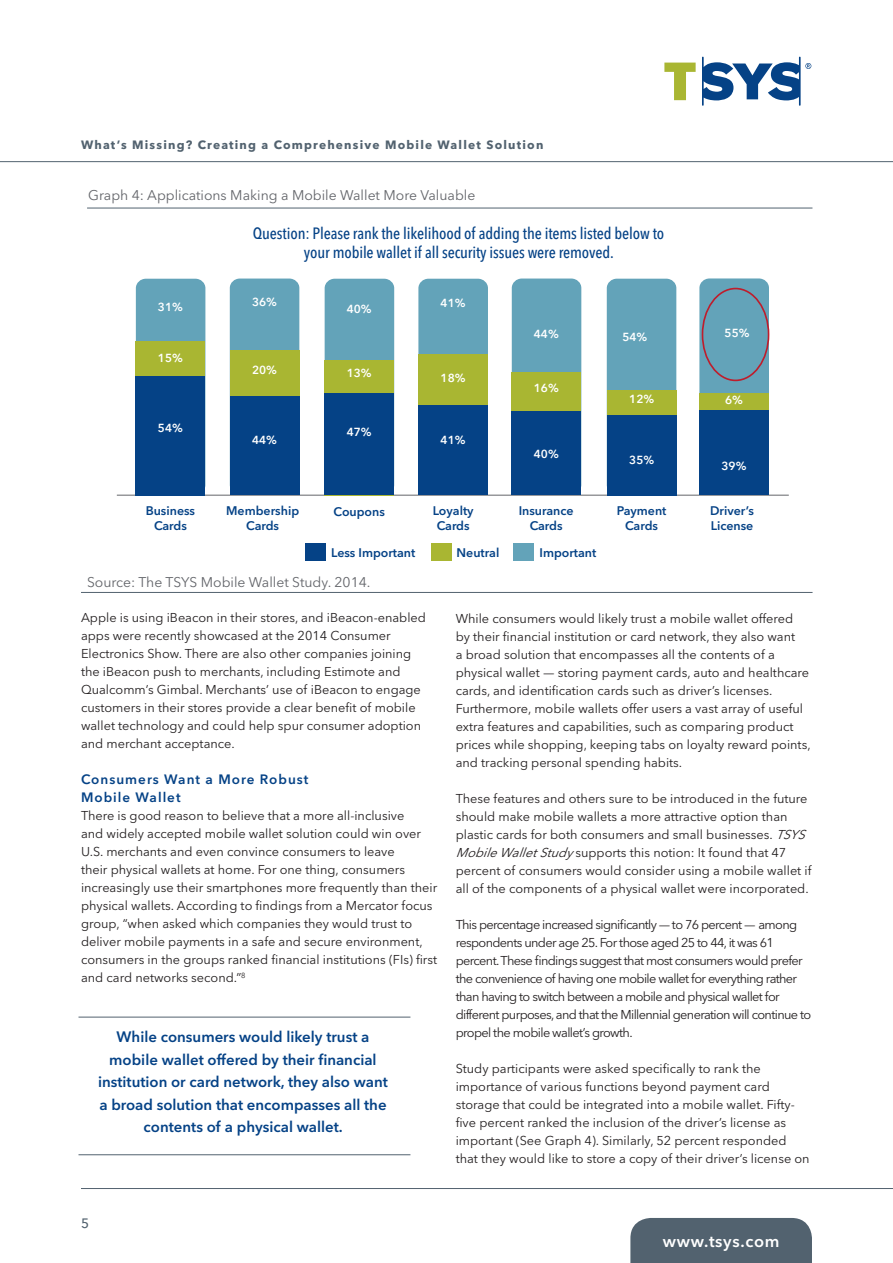
<style>
.page{position:relative;width:893px;height:1263px;background:#fff}
.page>*{position:absolute;margin:0;border:0;box-sizing:border-box;transform-origin:0 0}
.t1{font:600 16.5px "Avenir Next LT Pro";color:#fff}
.t2{font:500 condensed 16.2px/19.5px "Avenir Next LT Pro";letter-spacing:-.01em;color:#054286;text-align:center}
.Body_Copy{font:600 15px/22.5px "Avenir Next LT Pro";color:#054286;text-align:center}
.t3{font:13.95px "Avenir Next LT Pro";color:#63656a}
.Body_Copy-2{font:600 13.5px/18px "Avenir Next LT Pro";letter-spacing:.075em;color:#054286}
.t4{font:500 13.5px "Avenir Next LT Pro";color:#52626f}
.Body_Copy-3{font:12.75px/18px "Avenir Next LT Pro";color:#231f20}
.Body_Copy-4{font:12.75px/18px "Avenir Next LT Pro";letter-spacing:-.05em;color:#231f20}
.t5{font:600 12.45px/14.9px "Avenir Next LT Pro";color:#054286;text-align:center}
.t6{font:700 12px "Avenir Next LT Pro";letter-spacing:.1em;color:#52626f}
.t7{font:600 11.55px "Avenir Next LT Pro";color:#fff}
.s1{font-style:italic}
</style>
<div class="page">
<hr style="left:0;top:161px;width:893px;height:1px;background:#52626f">
<svg style="left:664px;top:63px;width:32px;height:37px"></svg>
<svg style="left:702px;top:57px;width:109px;height:49px"></svg>
<hr style="left:81px;top:1188px;width:812px;height:1px;background:#52626f">
<div style="left:630px;top:1218px;width:182px;height:45px;background:#52626f"></div>
<div style="left:305px;top:543px;width:20px;height:18px;background:#054286"></div>
<div style="left:431px;top:543px;width:20px;height:18px;background:#a9b632"></div>
<div style="left:514px;top:543px;width:20px;height:18px;background:#63a3b9"></div>
<hr style="left:117px;top:495px;width:672px;height:1px;background:#63656a">
<div style="left:136px;top:279px;width:69px;height:215px;background:#63a3b9;border-radius:10px"></div>
<div style="left:136px;top:341px;width:69px;height:154px;background:#a9b632"></div>
<div style="left:136px;top:376px;width:69px;height:119px;background:#054286"></div>
<div style="left:230px;top:279px;width:69px;height:215px;background:#63a3b9;border-radius:10px"></div>
<div style="left:230px;top:351px;width:69px;height:144px;background:#a9b632"></div>
<div style="left:230px;top:397px;width:69px;height:98px;background:#054286"></div>
<div style="left:325px;top:279px;width:69px;height:215px;background:#63a3b9;border-radius:10px"></div>
<div style="left:324px;top:360px;width:70px;height:136px;background:#a9b632"></div>
<div style="left:324px;top:393px;width:70px;height:102px;background:#054286"></div>
<div style="left:418px;top:279px;width:70px;height:215px;background:#63a3b9;border-radius:10px"></div>
<div style="left:418px;top:354px;width:70px;height:141px;background:#a9b632"></div>
<div style="left:418px;top:406px;width:70px;height:89px;background:#054286"></div>
<div style="left:512px;top:279px;width:69px;height:215px;background:#63a3b9;border-radius:10px"></div>
<div style="left:512px;top:373px;width:69px;height:122px;background:#a9b632"></div>
<div style="left:512px;top:411px;width:69px;height:84px;background:#054286"></div>
<div style="left:607px;top:279px;width:69px;height:215px;background:#63a3b9;border-radius:10px"></div>
<div style="left:607px;top:390px;width:69px;height:105px;background:#a9b632"></div>
<div style="left:607px;top:415px;width:69px;height:80px;background:#054286"></div>
<div style="left:699px;top:278px;width:70px;height:216px;background:#63a3b9;border-radius:10px"></div>
<div style="left:699px;top:393px;width:70px;height:102px;background:#a9b632"></div>
<div style="left:699px;top:410px;width:70px;height:85px;background:#054286"></div>
<div style="left:702px;top:288px;width:67px;height:93px;border:2px solid #be1d2c;border-radius:50%"></div>
<hr style="left:81px;top:592px;width:731px;height:1px;background:#52626f">
<hr style="left:87px;top:208px;width:725px;height:1px;background:#52626f">
<hr style="left:79px;top:1154px;width:331px;height:1px;background:#52626f">
<hr style="left:79px;top:1017px;width:331px;height:1px;background:#52626f">
<p class="t6" style="left:81px;top:137px;width:464px">What’s Missing? Creating a Comprehensive Mobile Wallet Solution</p>
<p class="t3" style="left:88px;top:187px;width:389px">Graph 4: Applications Making a Mobile Wallet More Valuable</p>
<p class="t2" style="left:253px;top:223px;width:413px">Question: Please rank the likelihood of adding the items listed below to your mobile wallet if all security issues were removed.</p>
<p class="t7" style="left:158px;top:300px;width:26px">31%</p>
<p class="t7" style="left:252px;top:295px;width:26px">36%</p>
<p class="t7" style="left:347px;top:301px;width:26px">40%</p>
<p class="t7" style="left:441px;top:296px;width:26px">41%</p>
<p class="t7" style="left:534px;top:326px;width:26px">44%</p>
<p class="t7" style="left:622px;top:330px;width:26px">54%</p>
<p class="t7" style="left:158px;top:351px;width:26px">15%</p>
<p class="t7" style="left:252px;top:363px;width:26px">20%</p>
<p class="t7" style="left:347px;top:366px;width:26px">13%</p>
<p class="t7" style="left:441px;top:370px;width:26px">18%</p>
<p class="t7" style="left:534px;top:381px;width:26px">16%</p>
<p class="t7" style="left:629px;top:391px;width:26px">12%</p>
<p class="t7" style="left:158px;top:421px;width:26px">54%</p>
<p class="t7" style="left:252px;top:432px;width:26px">44%</p>
<p class="t7" style="left:347px;top:425px;width:26px">47%</p>
<p class="t7" style="left:441px;top:433px;width:26px">41%</p>
<p class="t7" style="left:534px;top:447px;width:26px">40%</p>
<p class="t7" style="left:629px;top:453px;width:26px">35%</p>
<p class="t5" style="left:146px;top:503px;width:51px">Business<br>Cards</p>
<p class="t5" style="left:226px;top:504px;width:74px">Membership<br>Cards</p>
<p class="t5" style="left:334px;top:504px;width:53px">Coupons</p>
<p class="t5" style="left:433px;top:503px;width:42px">Loyalty<br>Cards</p>
<p class="t5" style="left:519px;top:504px;width:56px">Insurance<br>Cards</p>
<p class="t5" style="left:617px;top:503px;width:51px">Payment<br>Cards</p>
<p class="t5" style="left:331px;top:545px;width:86px">Less Important</p>
<p class="t5" style="left:457px;top:545px;width:44px">Neutral</p>
<p class="t5" style="left:540px;top:545px;width:58px">Important</p>
<p class="t3" style="left:87px;top:574px;width:285px">Source: The TSYS Mobile Wallet Study. 2014.</p>
<p class="t7" style="left:725px;top:326px;width:26px">55%</p>
<p class="t7" style="left:725px;top:393px;width:19px">6%</p>
<p class="t7" style="left:721px;top:459px;width:26px">39%</p>
<p class="t5" style="left:710px;top:503px;width:45px;text-align:left">Driver’s<br>License</p>
<p class="Body_Copy-3" style="left:81px;top:608px;width:347px">Apple is using iBeacon in their stores, and iBeacon-enabled apps were recently showcased at the 2014 Consumer Electronics Show. There are also other companies joining the iBeacon push to merchants, including Estimote and Qualcomm’s Gimbal. Merchants’ use of iBeacon to engage customers in their stores provide a clear benefit of mobile wallet technology and could help spur consumer adoption and merchant acceptance.</p>
<p class="Body_Copy-2" style="left:81px;top:770px;width:229px">Consumers Want a More Robust<br>Mobile Wallet</p>
<p class="Body_Copy-3" style="left:81px;top:806px;width:358px">There is good reason to believe that a more all-inclusive<br>and widely accepted mobile wallet solution could win over U.S. merchants and even convince consumers to leave<br>their physical wallets at home. For one thing, consumers increasingly use their smartphones more frequently than their physical wallets. According to findings from a Mercator focus group, “when asked which companies they would trust to deliver mobile payments in a safe and secure environment, consumers in the groups ranked financial institutions (FIs) first and card networks second.”<sup>8</sup></p>
<p class="Body_Copy" style="left:98px;top:1026px;width:291px">While consumers would likely trust a mobile wallet offered by their financial institution or card network, they also want a broad solution that encompasses all the contents of a physical wallet.</p>
<p class="Body_Copy-3" style="left:456px;top:610px;width:356px">While consumers would likely trust a mobile wallet offered by their financial institution or card network, they also want<br>a broad solution that encompasses all the contents of a physical wallet — storing payment cards, auto and healthcare cards, and identification cards such as driver’s licenses.<br>Furthermore, mobile wallets offer users a vast array of useful extra features and capabilities, such as comparing product prices while shopping, keeping tabs on loyalty reward points, and tracking personal spending habits.</p>
<p class="Body_Copy-3" style="left:456px;top:790px;width:357px">These features and others sure to be introduced in the future should make mobile wallets a more attractive option than plastic cards for both consumers and small businesses. <span class="s1">TSYS MobileWalletStudy</span>supports this notion: It found that 47 percent of consumers would consider using a mobile wallet if all of the components of a physical wallet were incorporated.</p>
<p class="Body_Copy-4" style="left:456px;top:916px;width:357px">This percentage increased significantly — to 76 percent — among respondents under age 25. For those aged 25 to 44, it was 61 percent. These findings suggest that most consumers would prefer the convenience of having one mobile wallet for everything rather than having to switch between a mobile and physical wallet for different purposes, and that the Millennial generation will continue to propel the mobile wallet’s growth.</p>
<p class="Body_Copy-3" style="left:456px;top:1060px;width:355px">Study participants were asked specifically to rank the importance of various functions beyond payment card storage that could be integrated into a mobile wallet. Fifty&shy;five percent ranked the inclusion of the driver’s license as important (See Graph 4). Similarly, 52 percent responded that they would like to store a copy of their driver’s license on</p>
<p class="t4" style="left:81px;top:1215px;width:10px">5</p>
<p class="t1" style="left:663px;top:1231px;width:118px">www.tsys.com</p>
</div>
